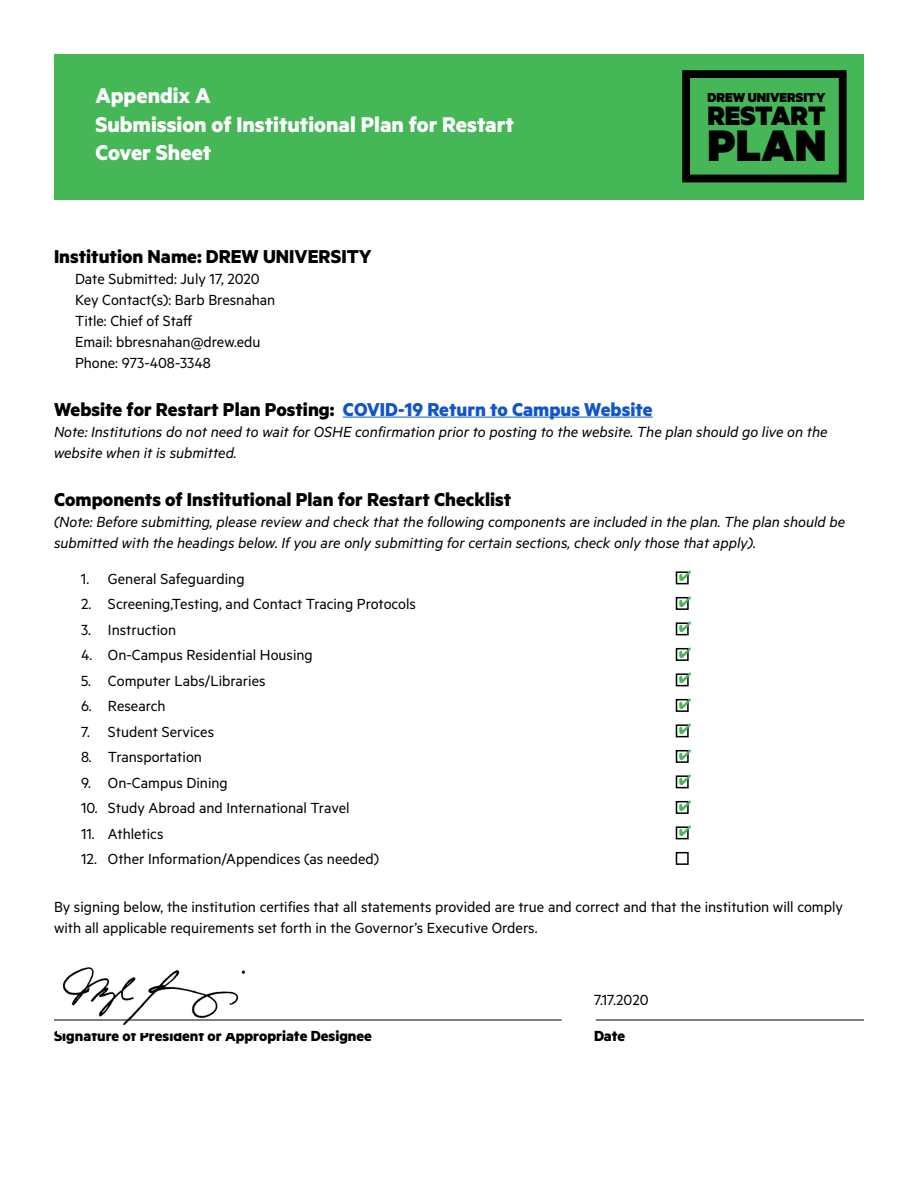
<style>
.page{position:relative;width:918px;height:1188px;background:#fff}
.page>*{position:absolute;margin:0;border:0;box-sizing:border-box;transform-origin:0 0}
.t1{font:900 49.8px "Metric";color:#000}
.t2{font:900 30px "Metric";color:#000}
.t3{font:700 24px/28.8px "Metric";color:#fff}
.t4{font:700 21px "Metric";color:#000}
.t5{font:16.5px/21px "Metric";color:#000}
.t6{font:italic 16.5px/21px "Metric";color:#000}
.t7{font:700 16.5px "Metric";color:#000}
.t8{font:15px/25.5px "Zapf Dingbats ITC";color:#45b757;text-align:justify}
.t9{font:900 14.7px "Metric";color:#000}
.s1{color:#15c}
</style>
<div class="page">
<hr style="left:343px;top:417px;width:310px;height:1px;background:#15c">
<div style="left:676px;top:571px;width:13px;height:13px;border:2px solid #000"></div>
<div style="left:676px;top:597px;width:13px;height:13px;border:2px solid #000"></div>
<div style="left:676px;top:622px;width:13px;height:13px;border:2px solid #000"></div>
<div style="left:676px;top:648px;width:13px;height:13px;border:2px solid #000"></div>
<div style="left:676px;top:673px;width:13px;height:13px;border:2px solid #000"></div>
<div style="left:676px;top:699px;width:13px;height:13px;border:2px solid #000"></div>
<div style="left:676px;top:724px;width:13px;height:13px;border:2px solid #000"></div>
<div style="left:676px;top:750px;width:13px;height:13px;border:2px solid #000"></div>
<div style="left:676px;top:775px;width:13px;height:13px;border:2px solid #000"></div>
<div style="left:676px;top:801px;width:13px;height:13px;border:2px solid #000"></div>
<div style="left:676px;top:826px;width:13px;height:13px;border:2px solid #000"></div>
<div style="left:676px;top:852px;width:13px;height:13px;border:2px solid #000"></div>
<img style="left:58px;top:967px;width:196px;height:58px">
<div style="left:54px;top:54px;width:810px;height:146px;background:#45b757"></div>
<div style="left:682px;top:70px;width:165px;height:112px;border:8px solid #000"></div>
<hr style="left:596px;top:1020px;width:268px;height:1px;background:#000">
<hr style="left:54px;top:1020px;width:508px;height:1px;background:#000">
<svg style="left:679px;top:775px;width:10px;height:11px"></svg>
<svg style="left:679px;top:724px;width:10px;height:11px"></svg>
<svg style="left:679px;top:800px;width:10px;height:11px"></svg>
<svg style="left:679px;top:749px;width:10px;height:11px"></svg>
<svg style="left:679px;top:826px;width:10px;height:11px"></svg>
<h3 class="t3" style="left:95px;top:80px;width:420px">Appendix A<br>Submission of Institutional Plan for Restart<br>Cover Sheet</h3>
<p class="t9" style="left:707px;top:88px;width:119px">DREW UNIVERSITY</p>
<h2 class="t2" style="left:707px;top:97px;width:120px">RESTART</h2>
<h1 class="t1" style="left:707px;top:114px;width:121px">PLAN</h1>
<p class="t4" style="left:54px;top:243px;width:319px">Institution Name: DREW UNIVERSITY</p>
<p class="t5" style="left:75px;top:267px;width:202px">Date Submitted: July 17, 2020<br>Key Contact(s): Barb Bresnahan<br>Title: Chief of Staff<br>Email: bbresnahan@drew.edu<br>Phone: 973-408-3348</p>
<p class="t4" style="left:54px;top:396px;width:600px">Website for Restart Plan Posting: <span class="s1">COVID-19 Return to Campus Website</span></p>
<p class="t6" style="left:54px;top:420px;width:775px">Note: Institutions do not need to wait for OSHE confirmation prior to posting to the website. The plan should go live on the website when it is submitted.</p>
<p class="t4" style="left:54px;top:486px;width:459px">Components of Institutional Plan for Restart Checklist</p>
<p class="t6" style="left:54px;top:510px;width:793px">(Note: Before submitting, please review and check that the following components are included in the plan. The plan should be submitted with the headings below. If you are only submitting for certain sections, check only those that apply).</p>
<p class="t5" style="left:81px;top:567px;width:165px">1. General Safeguarding</p>
<p class="t5" style="left:81px;top:593px;width:337px">2. Screening,Testing, and Contact Tracing Protocols</p>
<p class="t5" style="left:81px;top:618px;width:97px">3. Instruction</p>
<p class="t5" style="left:81px;top:644px;width:233px">4. On-Campus Residential Housing</p>
<p class="t5" style="left:81px;top:669px;width:186px">5. Computer Labs/Libraries</p>
<p class="t5" style="left:81px;top:695px;width:86px">6. Research</p>
<p class="t5" style="left:81px;top:720px;width:135px">7. Student Services</p>
<p class="t5" style="left:81px;top:746px;width:122px">8. Transportation</p>
<p class="t5" style="left:81px;top:771px;width:148px">9. On-Campus Dining</p>
<p class="t5" style="left:81px;top:797px;width:270px">10. Study Abroad and International Travel</p>
<p class="t5" style="left:81px;top:822px;width:84px">11. Athletics</p>
<p class="t5" style="left:81px;top:848px;width:300px">12. Other Information/Appendices (as needed)</p>
<p class="t5" style="left:54px;top:896px;width:790px">By signing below, the institution certifies that all statements provided are true and correct and that the institution will comply with all applicable requirements set forth in the Governor’s Executive Orders.</p>
<p class="t8" style="left:679px;top:564px;width:14px">✔ ✔ ✔ ✔ ✔ ✔</p>
<p class="t5" style="left:594px;top:989px;width:56px">7.17.2020</p>
<p class="t7" style="left:54px;top:1026px;width:320px">Signature of President or Appropriate Designee</p>
<p class="t7" style="left:594px;top:1026px;width:33px">Date</p>
</div>
